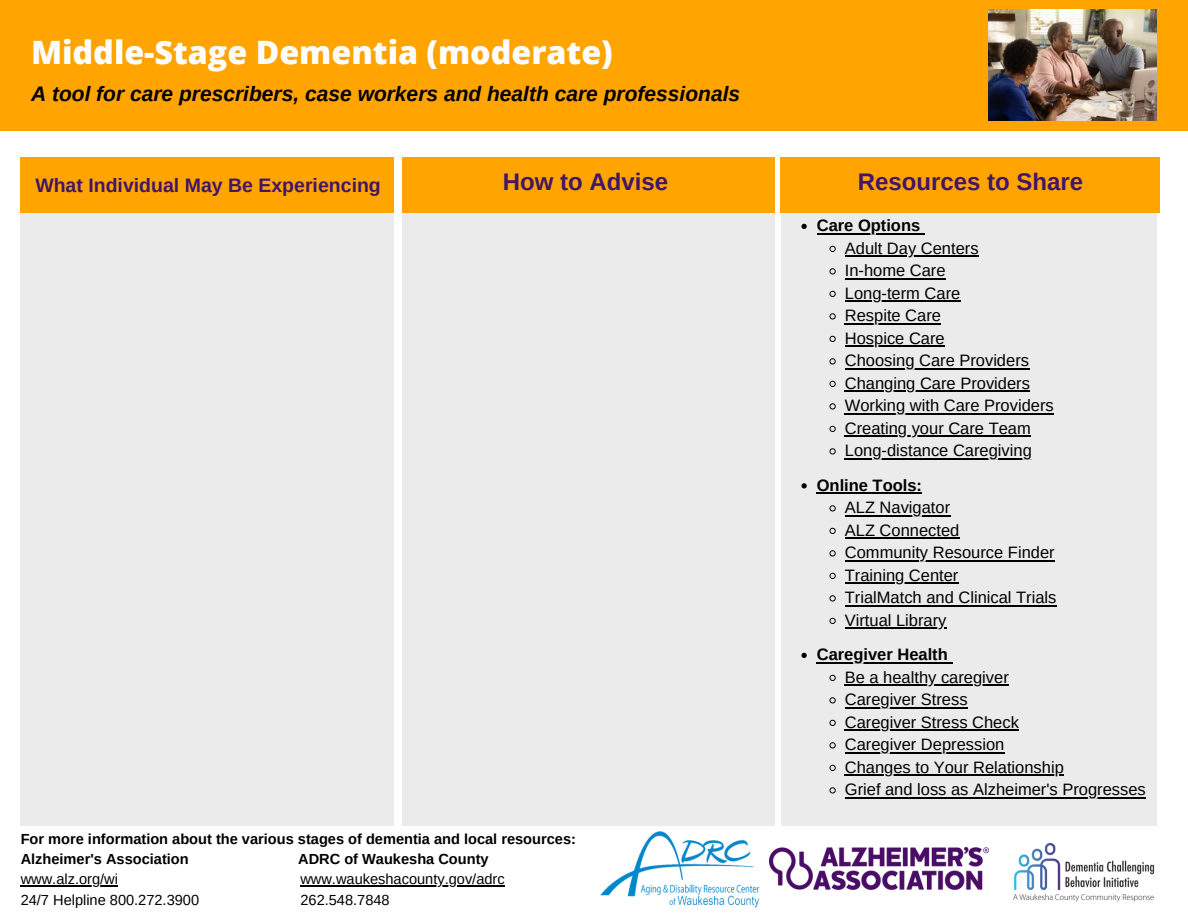
<style>
.page{position:relative;width:1188px;height:918px;background:#fff}
.page>*{position:absolute;margin:0;border:0;box-sizing:border-box;transform-origin:0 0}
.t1{font:800 32.25px "Open Sans";color:#fffeff}
.t2{font:700 24px "Arimo";color:#411666}
.t3{font:italic 700 21px "Arimo";color:#000}
.t4{font:700 19.5px "Arimo";color:#411666}
.t5{font:16.5px/22.5px "Arimo";color:#000}
.t6{font:700 16.5px "Arimo";color:#000}
.t7{font:700 14.55px/20.2px "Arimo";color:#000}
.t8{font:14.55px "Arimo";color:#000}
</style>
<div class="page">
<div style="left:21px;top:158px;width:373px;height:668px;background:#ebebeb"></div>
<div style="left:403px;top:158px;width:372px;height:668px;background:#ebebeb"></div>
<div style="left:781px;top:158px;width:376px;height:668px;background:#ebebeb"></div>
<div style="left:21px;top:158px;width:373px;height:55px;background:#ffa400"></div>
<div style="left:403px;top:158px;width:372px;height:55px;background:#ffa400"></div>
<div style="left:781px;top:158px;width:379px;height:55px;background:#ffa400"></div>
<img style="left:1013px;top:842px;width:142px;height:59px">
<img style="left:769px;top:848px;width:220px;height:41px">
<div style="left:0;top:0;width:1188px;height:130px;background:#ffa400"></div>
<img style="left:988px;top:10px;width:168px;height:111px">
<svg style="left:801px;top:224px;width:6px;height:5px"></svg>
<hr style="left:817px;top:233px;width:103px;height:1px;background:#000">
<svg style="left:829px;top:245px;width:7px;height:7px"></svg>
<hr style="left:845px;top:255px;width:134px;height:2px;background:#000">
<svg style="left:829px;top:268px;width:7px;height:7px"></svg>
<hr style="left:845px;top:278px;width:101px;height:1px;background:#000">
<svg style="left:829px;top:290px;width:7px;height:7px"></svg>
<hr style="left:845px;top:300px;width:115px;height:2px;background:#000">
<svg style="left:829px;top:313px;width:7px;height:7px"></svg>
<hr style="left:845px;top:323px;width:96px;height:1px;background:#000">
<svg style="left:829px;top:335px;width:7px;height:7px"></svg>
<hr style="left:845px;top:345px;width:100px;height:2px;background:#000">
<svg style="left:829px;top:358px;width:7px;height:7px"></svg>
<hr style="left:845px;top:368px;width:184px;height:1px;background:#000">
<svg style="left:829px;top:380px;width:7px;height:7px"></svg>
<hr style="left:845px;top:390px;width:185px;height:2px;background:#000">
<svg style="left:829px;top:403px;width:7px;height:7px"></svg>
<hr style="left:845px;top:413px;width:209px;height:1px;background:#000">
<svg style="left:829px;top:425px;width:7px;height:7px"></svg>
<hr style="left:845px;top:435px;width:186px;height:2px;background:#000">
<svg style="left:829px;top:448px;width:7px;height:7px"></svg>
<hr style="left:845px;top:458px;width:187px;height:1px;background:#000">
<svg style="left:801px;top:483px;width:6px;height:6px"></svg>
<hr style="left:817px;top:492px;width:105px;height:2px;background:#000">
<svg style="left:829px;top:505px;width:7px;height:7px"></svg>
<hr style="left:845px;top:515px;width:105px;height:1px;background:#000">
<svg style="left:829px;top:527px;width:7px;height:7px"></svg>
<hr style="left:845px;top:537px;width:114px;height:2px;background:#000">
<svg style="left:829px;top:550px;width:7px;height:7px"></svg>
<hr style="left:845px;top:560px;width:210px;height:1px;background:#000">
<svg style="left:829px;top:572px;width:7px;height:7px"></svg>
<hr style="left:845px;top:582px;width:114px;height:2px;background:#000">
<svg style="left:829px;top:595px;width:7px;height:7px"></svg>
<hr style="left:845px;top:605px;width:212px;height:1px;background:#000">
<svg style="left:829px;top:617px;width:7px;height:7px"></svg>
<hr style="left:845px;top:627px;width:102px;height:2px;background:#000">
<svg style="left:801px;top:653px;width:6px;height:5px"></svg>
<hr style="left:817px;top:662px;width:131px;height:1px;background:#000">
<svg style="left:829px;top:674px;width:7px;height:7px"></svg>
<hr style="left:845px;top:684px;width:164px;height:2px;background:#000">
<svg style="left:829px;top:697px;width:7px;height:7px"></svg>
<hr style="left:845px;top:707px;width:123px;height:1px;background:#000">
<svg style="left:829px;top:719px;width:7px;height:7px"></svg>
<hr style="left:845px;top:729px;width:174px;height:2px;background:#000">
<svg style="left:829px;top:742px;width:7px;height:7px"></svg>
<hr style="left:845px;top:752px;width:159px;height:1px;background:#000">
<svg style="left:829px;top:764px;width:7px;height:7px"></svg>
<hr style="left:845px;top:774px;width:219px;height:2px;background:#000">
<svg style="left:829px;top:787px;width:7px;height:7px"></svg>
<svg style="left:845px;top:797px;width:13px;height:1px"></svg>
<hr style="left:858px;top:797px;width:288px;height:1px;background:#000">
<hr style="left:21px;top:885px;width:97px;height:2px;background:#000">
<hr style="left:300px;top:885px;width:205px;height:2px;background:#000">
<img style="left:600px;top:831px;width:160px;height:77px">
<h1 class="t1" style="left:31px;top:30px;width:583px">Middle-Stage Dementia (moderate)</h1>
<p class="t3" style="left:31px;top:82px;width:711px">A tool for care prescribers, case workers and health care professionals</p>
<p class="t4" style="left:35px;top:174px;width:347px">What Individual May Be Experiencing</p>
<h2 class="t2" style="left:503px;top:168px;width:167px">How to Advise</h2>
<h2 class="t2" style="left:858px;top:168px;width:227px">Resources to Share</h2>
<p class="t7" style="left:21px;top:829px;width:557px">For more information about the various stages of dementia and local resources:<br>Alzheimer's Association</p>
<p class="t7" style="left:298px;top:849px;width:192px">ADRC of Waukesha County</p>
<p class="t8" style="left:21px;top:871px;width:99px">www.alz.org/wi</p>
<p class="t8" style="left:300px;top:871px;width:206px">www.waukeshacounty.gov/adrc</p>
<p class="t8" style="left:21px;top:891px;width:180px">24/7 Helpline 800.272.3900</p>
<p class="t8" style="left:300px;top:891px;width:91px">262.548.7848</p>
<p class="t6" style="left:817px;top:216px;width:105px">Care Options</p>
<p class="t5" style="left:845px;top:237px;width:210px">Adult Day Centers<br>In-home Care<br>Long-term Care<br>Respite Care<br>Hospice Care<br>Choosing Care Providers<br>Changing Care Providers<br>Working with Care Providers<br>Creating your Care Team<br>Long-distance Caregiving</p>
<p class="t6" style="left:817px;top:476px;width:107px">Online Tools:</p>
<p class="t5" style="left:845px;top:496px;width:213px">ALZ Navigator<br>ALZ Connected<br>Community Resource Finder<br>Training Center<br>TrialMatch and Clinical Trials<br>Virtual Library</p>
<p class="t6" style="left:817px;top:645px;width:133px">Caregiver Health</p>
<p class="t5" style="left:845px;top:666px;width:303px">Be a healthy caregiver<br>Caregiver Stress<br>Caregiver Stress Check<br>Caregiver Depression<br>Changes to Your Relationship<br>Grief and loss as Alzheimer's Progresses</p>
</div>
